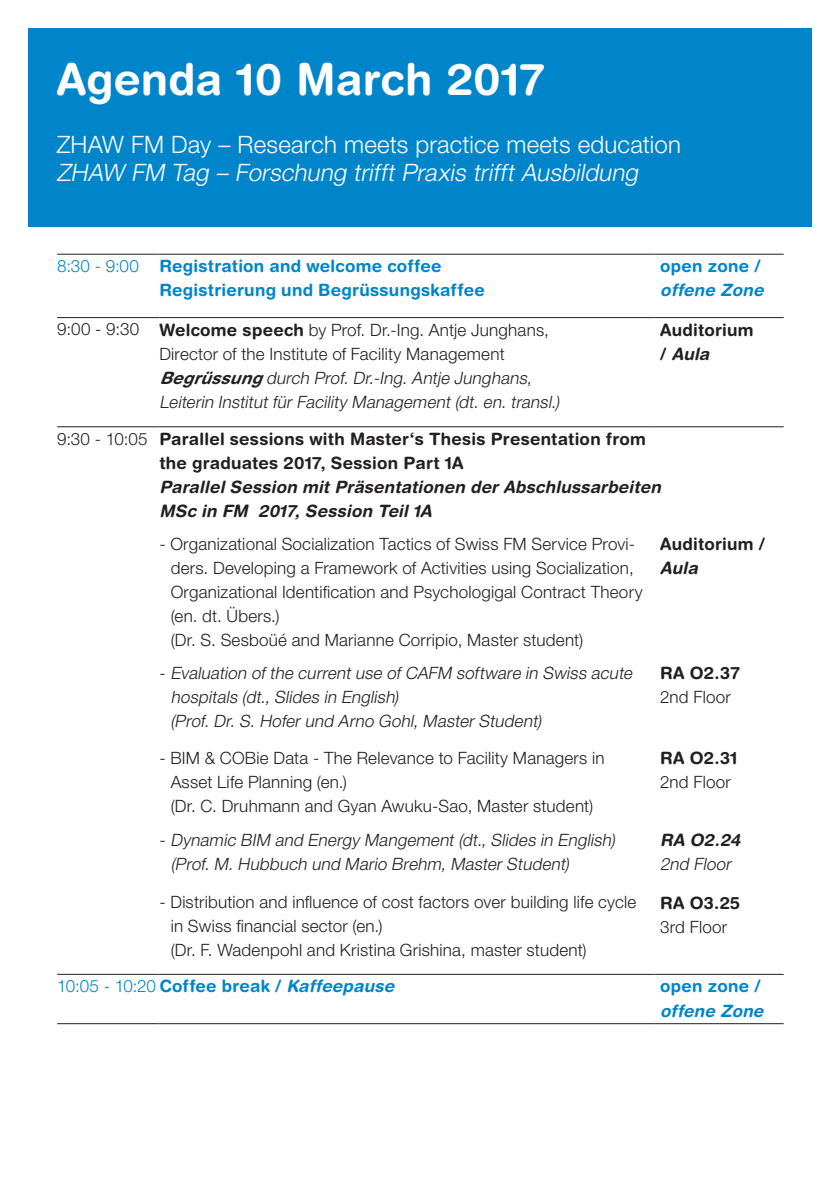
<style>
.page{position:relative;width:840px;height:1191px;background:#fff}
.page>*{position:absolute;margin:0;border:0;box-sizing:border-box;transform-origin:0 0}
.t1{font:700 44px "Helvetica Rounded LT Std";letter-spacing:.01em;color:#fff}
.t2{font:italic 300 24px "Helvetica Neue LT Pro";color:#fff}
.t3{font:300 24px "Helvetica Neue LT Pro";letter-spacing:.01em;color:#fff}
.t4{font:300 17px/24px "Helvetica Neue LT Pro";letter-spacing:.015em;color:#231f20}
.t5{font:italic 300 17px/24px "Helvetica Neue LT Pro";color:#231f20}
.t6{font:700 17px/24px "Helvetica Rounded LT Std";letter-spacing:.015em;color:#231f20}
.t7{font:700 17px/24px "Helvetica Rounded LT Std";letter-spacing:.015em;color:#0085ca}
.t8{font:italic 700 17px/24px "Helvetica Rounded LT Std";letter-spacing:.01em;color:#231f20}
.t9{font:italic 700 17px "Helvetica Rounded LT Std";letter-spacing:.01em;color:#0085ca}
.t10{font:italic 700 17px "Helvetica Rounded LT Std";color:#231f20}
.s1{font-family:"Helvetica Neue LT Pro";font-weight:300}
.s2{font-style:normal}
.s3{font-family:"Helvetica Rounded LT Std";font-weight:700;font-style:normal}
.s4{font-family:"Helvetica Rounded LT Std";font-weight:700}
.s5{font-style:italic}
.s6{color:#fff}
</style>
<div class="page">
<div style="left:28px;top:28px;width:783px;height:199px;background:#0085ca"></div>
<hr style="left:57px;top:254px;width:102px;height:1px;background:#231f20">
<hr style="left:57px;top:317px;width:102px;height:1px;background:#231f20">
<hr style="left:57px;top:426px;width:102px;height:1px;background:#231f20">
<hr style="left:654px;top:254px;width:129px;height:1px;background:#231f20">
<hr style="left:654px;top:317px;width:129px;height:1px;background:#231f20">
<hr style="left:654px;top:426px;width:129px;height:1px;background:#231f20">
<hr style="left:159px;top:254px;width:495px;height:1px;background:#231f20">
<hr style="left:159px;top:317px;width:495px;height:1px;background:#231f20">
<hr style="left:159px;top:426px;width:495px;height:1px;background:#231f20">
<hr style="left:57px;top:1023px;width:102px;height:1px;background:#231f20">
<hr style="left:159px;top:1023px;width:495px;height:1px;background:#231f20">
<hr style="left:654px;top:1023px;width:129px;height:1px;background:#231f20">
<hr style="left:57px;top:973px;width:102px;height:1px;background:#231f20">
<hr style="left:159px;top:973px;width:495px;height:1px;background:#231f20">
<hr style="left:654px;top:973px;width:129px;height:1px;background:#231f20">
<h1 class="t1" style="left:57px;top:53px;width:489px">Agenda 10 March 2017</h1>
<h2 class="t3" style="left:57px;top:129px;width:625px">ZHAW FM Day – Research meets practice meets education</h2>
<h2 class="t2" style="left:57px;top:158px;width:587px">ZHAW FM Tag – Forschung trifft Praxis trifft Ausbildung</h2>
<p class="t7" style="left:159px;top:254px;width:327px;text-indent:-102px"><span class="s1">8:30 - 9:00</span> Registration and welcome coffee<br>Registrierung und Begrüssungskaffee</p>
<p class="t7" style="left:659px;top:254px;width:102px">open zone /</p>
<p class="t9" style="left:659px;top:280px;width:105px">offene Zone</p>
<p class="t5" style="left:159px;top:317px;width:401px;text-indent:-102px"><span class="s2">9:00 - 9:30</span> <span class="s3">Welcome speech</span> <span class="s2">by Prof. Dr.-Ing. Antje Junghans, Director of the Institute of Facility Management </span><span class="s4">Begrüssung</span> durch Prof. Dr.-Ing. Antje Junghans, Leiterin Institut für Facility Management (dt. en. transl.)</p>
<p class="t6" style="left:659px;top:317px;width:95px">Auditorium / <span class="s5">Aula</span></p>
<p class="t6" style="left:159px;top:426px;width:488px;text-indent:-102px"><span class="s1">9:30 - 10:05</span> Parallel sessions with Master‘s Thesis Presentation from the graduates 2017, Session Part 1A</p>
<p class="t8" style="left:159px;top:475px;width:502px">Parallel Session mit Präsentationen der Abschlussarbeiten<br>MSc in FM 2017, Session Teil 1A</p>
<p class="t4" style="left:171px;top:531px;width:473px;text-indent:-11px">- Organizational Socialization Tactics of Swiss FM Service Provi&shy;ders. Developing a Framework of Activities using Socialization, Organizational Identification and Psychologigal Contract Theory (en. dt. Übers.)<br>(Dr. S. Sesboüé and Marianne Corripio, Master student)</p>
<p class="t6" style="left:659px;top:531px;width:106px">Auditorium /</p>
<p class="t8" style="left:659px;top:556px;width:39px">Aula</p>
<p class="t5" style="left:171px;top:660px;width:466px;text-indent:-11px"><span class="s2">-</span> Evaluation of the current use of CAFM software in Swiss acute hospitals (dt., Slides in English)</p>
<p class="t5" style="left:159px;top:708px;width:383px"><span class="s6">-</span> (Prof. Dr. S. Hofer und Arno Gohl, Master Student)</p>
<p class="t6" style="left:659px;top:660px;width:81px">RA O2.37</p>
<p class="t4" style="left:659px;top:684px;width:72px">2nd Floor</p>
<p class="t4" style="left:171px;top:745px;width:435px;text-indent:-11px">- BIM &amp; COBie Data - The Relevance to Facility Managers in<br>Asset Life Planning (en.)<br>(Dr. C. Druhmann and Gyan Awuku-Sao, Master student)</p>
<p class="t6" style="left:659px;top:745px;width:79px">RA O2.31</p>
<p class="t4" style="left:659px;top:769px;width:72px">2nd Floor</p>
<p class="t5" style="left:171px;top:827px;width:445px;text-indent:-11px"><span class="s2">-</span> Dynamic BIM and Energy Mangement (dt., Slides in English) (Prof. M. Hubbuch und Mario Brehm, Master Student)</p>
<p class="t10" style="left:659px;top:829px;width:85px">RA O2.24</p>
<p class="t5" style="left:659px;top:851px;width:75px">2nd Floor</p>
<p class="t4" style="left:171px;top:889px;width:467px;text-indent:-11px">- Distribution and influence of cost factors over building life cycle in Swiss financial sector (en.)<br>(Dr. F. Wadenpohl and Kristina Grishina, master student)</p>
<p class="t6" style="left:659px;top:890px;width:82px">RA O3.25</p>
<p class="t4" style="left:659px;top:914px;width:68px">3rd Floor</p>
<p class="t7" style="left:57px;top:974px;width:338px"><span class="s1">10:05 - 10:20</span> Coffee break / <span class="s5">Kaffeepause</span></p>
<p class="t7" style="left:659px;top:974px;width:102px">open zone /</p>
<p class="t9" style="left:659px;top:1000px;width:105px">offene Zone</p>
</div>
